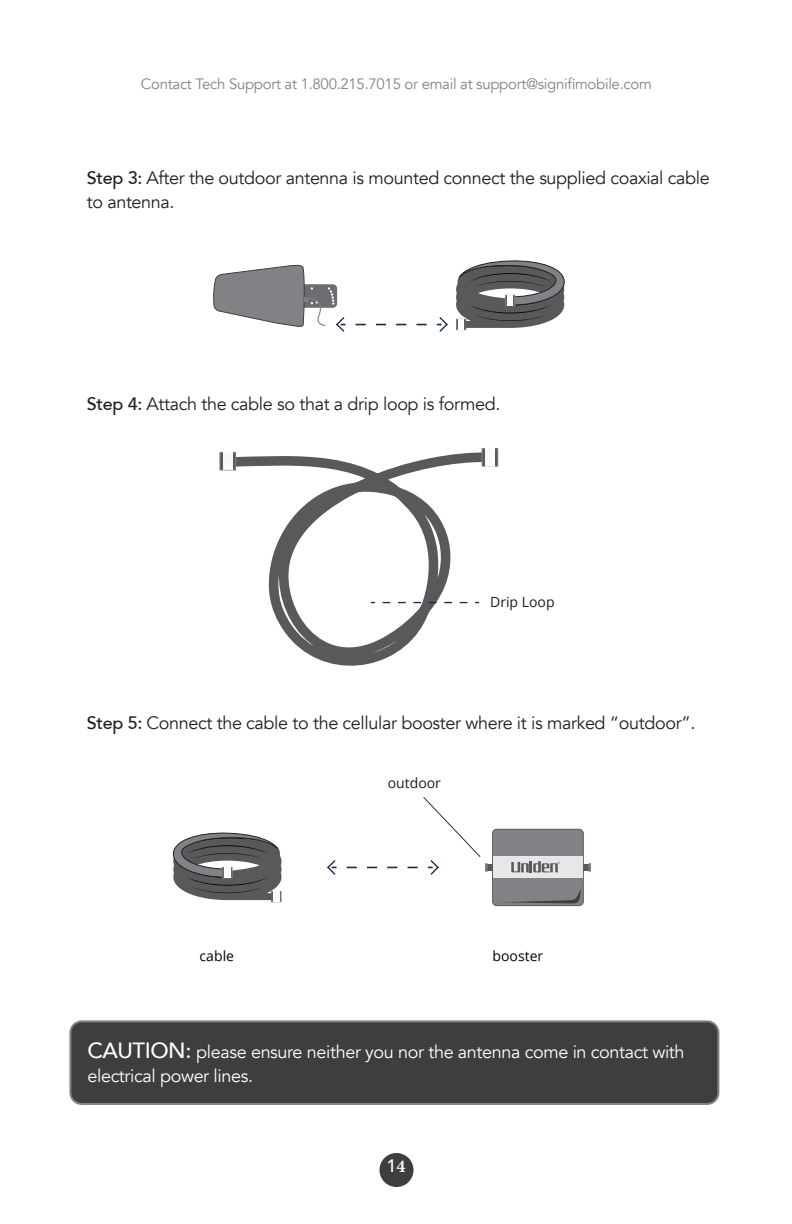
<style>
.page{position:relative;width:792px;height:1224px;background:#fff}
.page>*{position:absolute;margin:0;border:0;box-sizing:border-box;transform-origin:0 0}
.t1{font:18px/24px "Avenir";letter-spacing:-.02em;color:#231f20}
.t2{font:18px/24px "Avenir";letter-spacing:-.02em;color:#fff}
.t3{font:500 18px "Avenir 65";color:#fff}
.t4{font:15px "Avenir";letter-spacing:-.02em;color:#808285}
.t5{font:14px "Open Sans";color:#201d1e}
.t6{font:14px "Open Sans";color:#040503}
.s1{font-family:"Avenir 65";font-weight:500}
.s2{font-family:"Avenir 65";font-weight:500;font-size:22px}
.s3{font-family:"Minion Pro";font-weight:700}
</style>
<div class="page">
<div style="left:379px;top:1153px;width:35px;height:34px;background:#3e3e3f;border-radius:50%"></div>
<div style="left:70px;top:1021px;width:648px;height:83px;background:#3e3e3f;border-radius:11px"></div>
<div style="left:69px;top:1020px;width:650px;height:85px;border:2px solid #808285;border-radius:11px"></div>
<svg style="left:456px;top:260px;width:109px;height:70px"></svg>
<svg style="left:356px;top:317px;width:92px;height:15px"></svg>
<svg style="left:213px;top:264px;width:132px;height:68px"></svg>
<svg style="left:219px;top:448px;width:280px;height:218px"></svg>
<div style="left:482px;top:449px;width:16px;height:17px;background:#59595c"></div>
<div style="left:482px;top:448px;width:16px;height:19px;border:1px solid #808183"></div>
<svg style="left:485px;top:449px;width:10px;height:18px"></svg>
<svg style="left:221px;top:454px;width:13px;height:14px"></svg>
<div style="left:219px;top:452px;width:17px;height:18px;border:1px solid #808183"></div>
<svg style="left:223px;top:453px;width:9px;height:18px"></svg>
<svg style="left:383px;top:602px;width:96px;height:1px"></svg>
<svg style="left:584px;top:864px;width:5px;height:7px"></svg>
<svg style="left:589px;top:863px;width:2px;height:9px"></svg>
<div style="left:485px;top:864px;width:9px;height:7px;background:#59595c"></div>
<div style="left:493px;top:829px;width:90px;height:77px;background:#808285;border-radius:4px"></div>
<div style="left:492px;top:829px;width:92px;height:77px;border:1px solid #57585a;border-radius:4px"></div>
<div style="left:493px;top:857px;width:90px;height:21px;background:#e6e7e9"></div>
<svg style="left:511px;top:861px;width:49px;height:11px"></svg>
<svg style="left:501px;top:888px;width:80px;height:15px"></svg>
<svg style="left:173px;top:832px;width:109px;height:70px"></svg>
<svg style="left:327px;top:860px;width:10px;height:15px"></svg>
<svg style="left:347px;top:797px;width:141px;height:78px"></svg>
<p class="t4" style="left:141px;top:75px;width:512px">Contact Tech Support at 1.800.215.7015 or email at support@signifimobile.com</p>
<p class="t1" style="left:87px;top:167px;width:624px"><span class="s1">Step 3:</span> After the outdoor antenna is mounted connect the supplied coaxial cable to antenna.</p>
<p class="t1" style="left:87px;top:392px;width:415px"><span class="s1">Step 4:</span> Attach the cable so that a drip loop is formed.</p>
<p class="t5" style="left:490px;top:592px;width:66px">Drip Loop</p>
<p class="t1" style="left:87px;top:711px;width:610px"><span class="s1">Step 5:</span> Connect the cable to the cellular booster where it is marked “outdoor”.</p>
<p class="t5" style="left:388px;top:773px;width:55px">outdoor</p>
<p class="t6" style="left:200px;top:946px;width:36px">cable</p>
<p class="t6" style="left:493px;top:946px;width:52px">booster</p>
<p class="t2" style="left:87px;top:1041px;width:599px"><span class="s2">CAUTION:</span> please ensure neither you nor the antenna come in contact with electrical power lines.</p>
<p class="t3" style="left:386px;top:1156px;width:21px">1<span class="s3">4</span></p>
</div>
